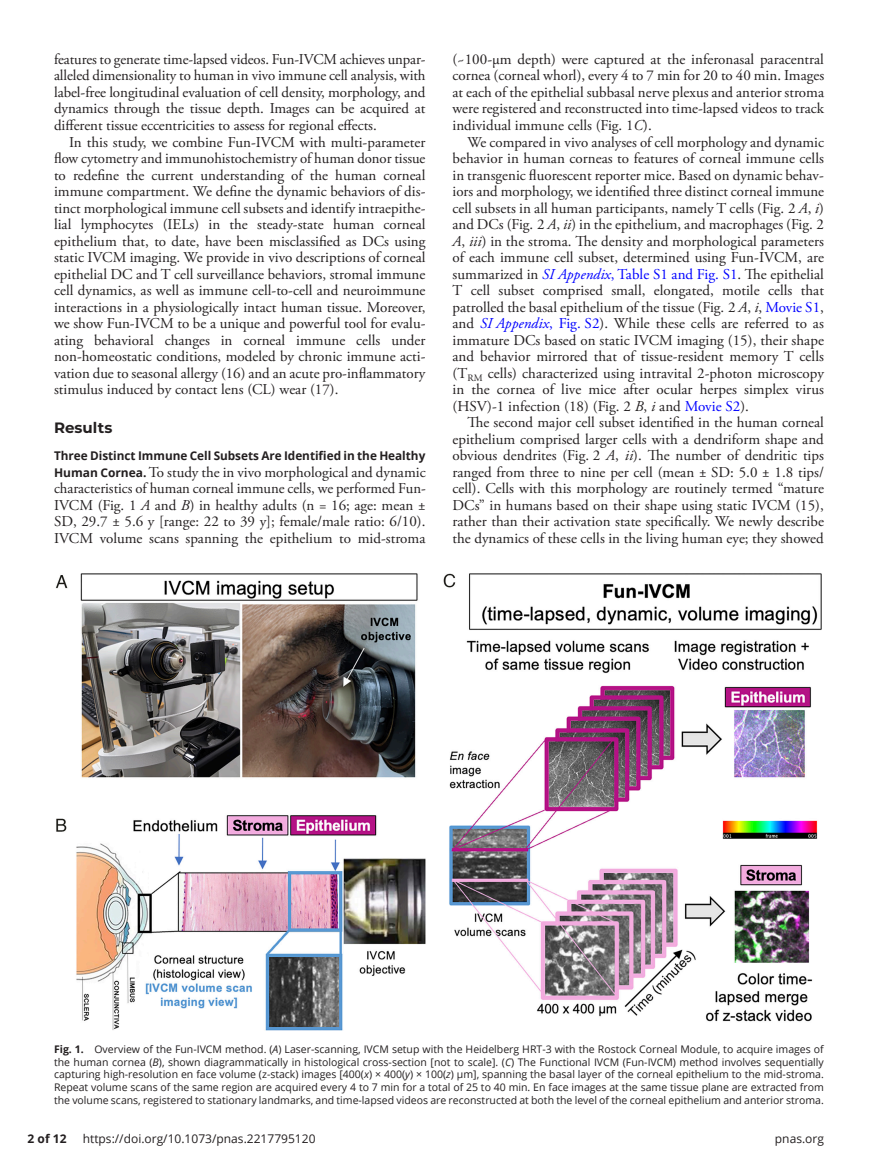
<style>
.page{position:relative;width:878px;height:1175px;background:#fff}
.page>*{position:absolute;margin:0;border:0;box-sizing:border-box;transform-origin:0 0}
.t1{font:15px/16.5px "Adobe Garamond Pro";color:#231f20;text-align:justify}
.t2{font:700 15px "Montserrat";color:#231f20}
.t3{font:700 12px "Open Sans";color:#231f20}
.t4{font:12px "Open Sans";color:#231f20}
.t5{font:10.5px/12.8px "Open Sans";color:#231f20;text-align:justify}
.s1{font-family:"Open Sans";font-weight:700;font-size:12px}
.s2{font-style:italic}
.s3{font-style:italic;color:#00f}
.s4{color:#00f}
.s5{font-weight:700}
</style>
<div class="page">
<img style="left:56px;top:574px;width:765px;height:456px">
<p class="t1" style="left:54px;top:51px;width:373px">features to generate time-lapsed videos. Fun-IVCM achieves unpar&shy;alleled dimensionality to human in vivo immune cell analysis, with label-free longitudinal evaluation of cell density, morphology, and dynamics through the tissue depth. Images can be acquired at different tissue eccentricities to assess for regional effects.</p>
<p class="t1" style="left:54px;top:134px;width:373px;text-indent:15px">In this study, we combine Fun-IVCM with multi-parameter flow cytometry and immunohistochemistry of human donor tissue to redefine the current understanding of the human corneal immune compartment. We define the dynamic behaviors of dis&shy;tinct morphological immune cell subsets and identify intraepithe&shy;lial lymphocytes (IELs) in the steady-state human corneal epithelium that, to date, have been misclassified as DCs using static IVCM imaging. We provide in vivo descriptions of corneal epithelial DC and T cell surveillance behaviors, stromal immune cell dynamics, as well as immune cell-to-cell and neuroimmune interactions in a physiologically intact human tissue. Moreover, we show Fun-IVCM to be a unique and powerful tool for evalu&shy;ating behavioral changes in corneal immune cells under non-homeostatic conditions, modeled by chronic immune acti&shy;vation due to seasonal allergy (16) and an acute pro-inflammatory stimulus induced by contact lens (CL) wear (17).</p>
<p class="t2" style="left:54px;top:417px;width:60px">Results</p>
<p class="t3" style="left:54px;top:447px;width:372px">Three Distinct Immune Cell Subsets Are Identified in the Healthy</p>
<p class="t1" style="left:54px;top:464px;width:373px"><span class="s1">Human Cornea.</span> To study the in vivo morphological and dynamic characteristics of human corneal immune cells, we performed Fun-IVCM (Fig. 1 <span class="s2">A</span> and <span class="s2">B</span>) in healthy adults (n = 16; age: mean ± SD, 29.7 ± 5.6 y [range: 22 to 39 y]; female/male ratio: 6/10).<br>IVCM volume scans spanning the epithelium to mid-stroma</p>
<p class="t1" style="left:452px;top:51px;width:373px">(~100-µm depth) were captured at the inferonasal paracentral cornea (corneal whorl), every 4 to 7 min for 20 to 40 min. Images at each of the epithelial subbasal nerve plexus and anterior stroma were registered and reconstructed into time-lapsed videos to track individual immune cells (Fig. 1<span class="s2">C</span>).</p>
<p class="t1" style="left:452px;top:134px;width:373px;text-indent:15px">We compared in vivo analyses of cell morphology and dynamic behavior in human corneas to features of corneal immune cells in transgenic fluorescent reporter mice. Based on dynamic behav&shy;iors and morphology, we identified three distinct corneal immune cell subsets in all human participants, namely T cells (Fig. 2 <span class="s2">A</span>, <span class="s2">i</span>) and DCs (Fig. 2 <span class="s2">A</span>, <span class="s2">ii</span>) in the epithelium, and macrophages (Fig. 2<br><span class="s2">A</span>, <span class="s2">iii</span>) in the stroma. The density and morphological parameters of each immune cell subset, determined using Fun-IVCM, are summarized in <span class="s3">SI Appendix</span><span class="s4">, Table S1 and Fig. S1</span>. The epithelial T cell subset comprised small, elongated, motile cells that patrolled the basal epithelium of the tissue (Fig. 2 <span class="s2">A</span>, <span class="s2">i</span>, <span class="s4">Movie S1</span>, and <span class="s3">SI Appendix</span><span class="s4">, Fig. S2</span>). While these cells are referred to as immature DCs based on static IVCM imaging (15), their shape and behavior mirrored that of tissue-resident memory T cells (T<sub>RM</sub> cells) characterized using intravital 2-photon microscopy in the cornea of live mice after ocular herpes simplex virus (HSV)-1 infection (18) (Fig. 2 <span class="s2">B</span>, <span class="s2">i</span> and <span class="s4">Movie S2</span>).</p>
<p class="t1" style="left:452px;top:414px;width:373px;text-indent:15px">The second major cell subset identified in the human corneal epithelium comprised larger cells with a dendriform shape and obvious dendrites (Fig. 2 <span class="s2">A</span>, <span class="s2">ii</span>). The number of dendritic tips ranged from three to nine per cell (mean ± SD: 5.0 ± 1.8 tips/ cell). Cells with this morphology are routinely termed “mature DCs” in humans based on their shape using static IVCM (15), rather than their activation state specifically. We newly describe the dynamics of these cells in the living human eye; they showed</p>
<p class="t5" style="left:54px;top:1042px;width:771px"><span class="s5">Fig. 1.</span> Overview of the Fun-IVCM method. (<span class="s2">A</span>) Laser-scanning, IVCM setup with the Heidelberg HRT-3 with the Rostock Corneal Module, to acquire images of the human cornea (<span class="s2">B</span>), shown diagrammatically in histological cross-section [not to scale]. (<span class="s2">C</span>) The Functional IVCM (Fun-IVCM) method involves sequentially capturing high-resolution en face volume (z-stack) images [400(<span class="s2">x</span>) × 400(<span class="s2">y</span>) × 100(<span class="s2">z</span>) µm], spanning the basal layer of the corneal epithelium to the mid-stroma.<br>Repeat volume scans of the same region are acquired every 4 to 7 min for a total of 25 to 40 min. En face images at the same tissue plane are extracted from the volume scans, registered to stationary landmarks, and time-lapsed videos are reconstructed at both the level of the corneal epithelium and anterior stroma.</p>
<p class="t3" style="left:28px;top:1130px;width:40px">2 of 12</p>
<p class="t4" style="left:83px;top:1130px;width:234px">https://doi.org/10.1073/pnas.2217795120</p>
<p class="t4" style="left:774px;top:1130px;width:51px">pnas.org</p>
</div>
